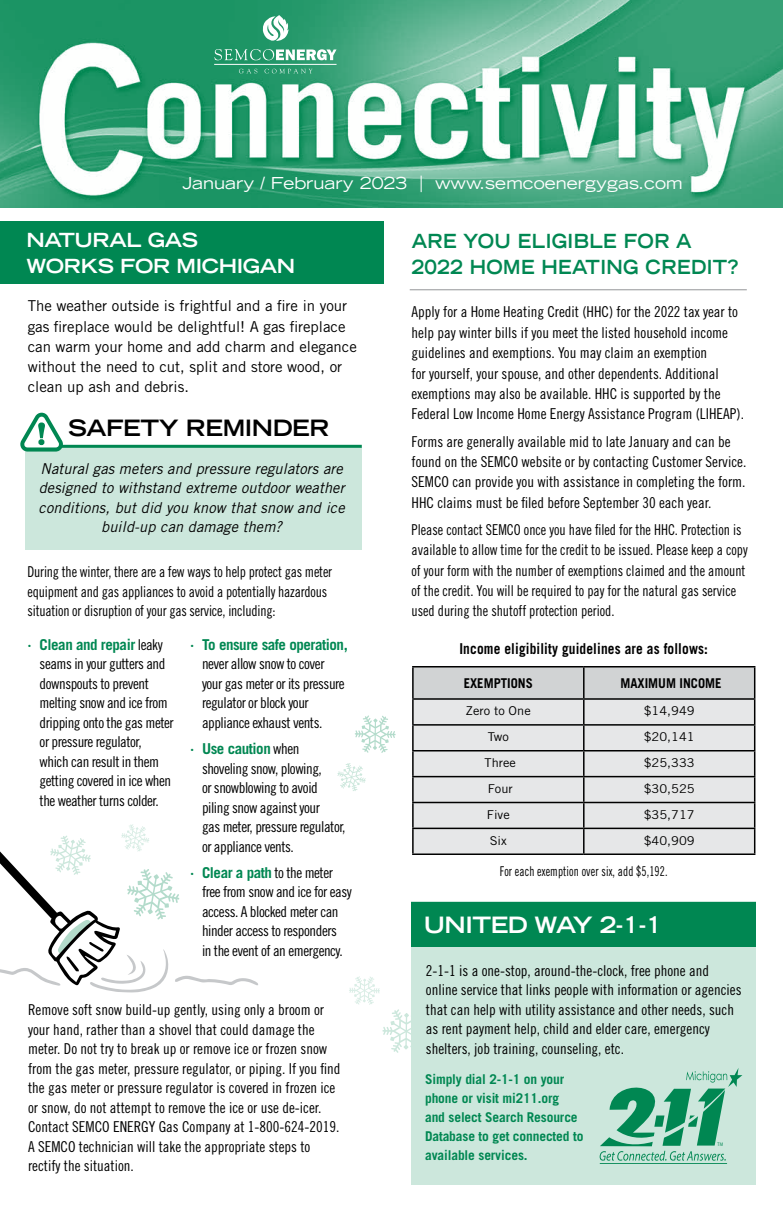
<style>
.page{position:relative;width:783px;height:1215px;background:#fff}
.page>*{position:absolute;margin:0;border:0;box-sizing:border-box;transform-origin:0 0}
.t1{font:700 expanded 22.5px "Trade Gothic LH";letter-spacing:-.02em;color:#000}
.t2{font:700 expanded 22.5px "Trade Gothic LH";letter-spacing:-.02em;color:#fff}
.t3{font:700 expanded 19.5px/25.5px "Trade Gothic LH";letter-spacing:.02em;color:#008752;scale:.89 1}
.t4{font:700 expanded 19.5px/25.5px "Trade Gothic LH";letter-spacing:-.02em;color:#fff}
.t5{font:expanded 16.5px "Trade Gothic LH";color:#fff}
.t6{font:15px/19.5px "Trade Gothic Cond Eighteen";color:#000}
.t7{font:15px/19.5px "Trade Gothic Cond Eighteen";letter-spacing:-.03em;color:#000}
.t8{font:15px/20.4px "Trade Gothic Cond Eighteen";color:#000;scale:.93 1}
.t9{font:15px/20.2px "Trade Gothic";color:#000}
.t10{font:italic 15px/19.5px "Trade Gothic";letter-spacing:.01em;color:#000;text-align:center}
.t11{font:700 15px "Trade Gothic";letter-spacing:-.03em;color:#008752}
.t12{font:700 15px "Trade Gothic";letter-spacing:.01em;color:#000;scale:.9 1}
.t13{font:700 13.5px/18.9px "Trade Gothic";letter-spacing:-.01em;color:#008752}
.t14{font:13.5px "Trade Gothic Cond Eighteen";letter-spacing:.01em;color:#000;scale:.85 1}
.t15{font:700 13.5px "Trade Gothic";color:#000;scale:.95 1}
.t16{font:12.15px "Trade Gothic";color:#000;scale:1.06 1}
.t17{font:5.1px "Myriad Pro";color:#008752;scale:.82 1}
.s1{font-family:"Trade Gothic Cond Eighteen";font-weight:400;color:#000}
</style>
<div class="page">
<div style="left:25px;top:448px;width:337px;height:102px;background:#cce7dc"></div>
<img style="left:0;top:0;width:783px;height:208px">
<svg style="left:262px;top:15px;width:27px;height:27px"></svg>
<svg style="left:214px;top:49px;width:123px;height:11px"></svg>
<hr style="left:214px;top:64px;width:123px;height:1px;background:#fff">
<svg style="left:239px;top:69px;width:18px;height:4px"></svg>
<svg style="left:265px;top:69px;width:47px;height:4px"></svg>
<svg style="left:337px;top:763px;width:29px;height:28px"></svg>
<svg style="left:0;top:824px;width:258px;height:169px"></svg>
<svg style="left:355px;top:715px;width:41px;height:38px"></svg>
<svg style="left:349px;top:976px;width:63px;height:77px"></svg>
<svg style="left:20px;top:413px;width:43px;height:39px"></svg>
<div style="left:412px;top:902px;width:344px;height:283px;background:#cce7dc"></div>
<div style="left:412px;top:902px;width:344px;height:44px;background:#008752"></div>
<svg style="left:600px;top:1068px;width:142px;height:93px"></svg>
<hr style="left:600px;top:1163px;width:127px;height:1px;background:#008752">
<div style="left:0;top:222px;width:384px;height:62px;background:#008752"></div>
<hr style="left:412px;top:666px;width:172px;height:2px;background:#000">
<hr style="left:412px;top:668px;width:2px;height:30px;background:#000">
<hr style="left:584px;top:666px;width:171px;height:2px;background:#000">
<hr style="left:412px;top:698px;width:172px;height:2px;background:#000">
<hr style="left:412px;top:700px;width:2px;height:24px;background:#000">
<hr style="left:412px;top:724px;width:172px;height:2px;background:#000">
<hr style="left:412px;top:726px;width:2px;height:24px;background:#000">
<hr style="left:412px;top:750px;width:172px;height:2px;background:#000">
<hr style="left:412px;top:752px;width:2px;height:24px;background:#000">
<hr style="left:412px;top:776px;width:172px;height:1px;background:#000">
<hr style="left:412px;top:777px;width:2px;height:25px;background:#000">
<hr style="left:412px;top:802px;width:172px;height:1px;background:#000">
<hr style="left:412px;top:803px;width:2px;height:25px;background:#000">
<hr style="left:412px;top:828px;width:172px;height:1px;background:#000">
<hr style="left:412px;top:829px;width:2px;height:25px;background:#000">
<svg style="left:413px;top:667px;width:342px;height:187px;background:#d3d5d5"></svg>
<hr style="left:412px;top:854px;width:172px;height:1px;background:#000">
<hr style="left:584px;top:854px;width:171px;height:1px;background:#000">
<hr style="left:410px;top:289px;width:337px;height:1px;background:#939598">
<hr style="left:60px;top:445px;width:302px;height:3px;background:#008752">
<p class="t5" style="left:182px;top:172px;width:502px">January / February 2023 | www.semcoenergygas.com</p>
<h2 class="t4" style="left:26px;top:227px;width:270px">NATURAL GAS<br>WORKS FOR MICHIGAN</h2>
<p class="t9" style="left:28px;top:296px;width:331px">The weather outside is frightful and a fire in your gas fireplace would be delightful! A gas fireplace can warm your home and add charm and elegance without the need to cut, split and store wood, or clean up ash and debris.</p>
<h1 class="t1" style="left:68px;top:413px;width:263px">SAFETY REMINDER</h1>
<p class="t10" style="left:39px;top:458px;width:308px">Natural gas meters and pressure regulators are designed to withstand extreme outdoor weather conditions, but did you know that snow and ice build-up can damage them?</p>
<p class="t8" style="left:27px;top:562px;width:329px;line-height:19.5px">During the winter, there are a few ways to help protect gas meter equipment and gas appliances to avoid a potentially hazardous situation or disruption of your gas service, including:</p>
<p class="t11" style="left:28px;top:635px;width:137px">· Clean and repair <span class="s1">leaky</span></p>
<p class="t7" style="left:40px;top:654px;width:136px">seams in your gutters and downspouts to prevent melting snow and ice from dripping onto the gas meter or pressure regulator, which can result in them getting covered in ice when the weather turns colder.</p>
<p class="t11" style="left:190px;top:635px;width:159px">· To ensure safe operation,</p>
<p class="t7" style="left:202px;top:654px;width:144px">never allow snow to cover your gas meter or its pressure regulator or block your appliance exhaust vents.</p>
<p class="t11" style="left:190px;top:740px;width:111px">· Use caution <span class="s1">when</span></p>
<p class="t7" style="left:202px;top:758px;width:145px">shoveling snow, plowing,<br>or snowblowing to avoid piling snow against your<br>gas meter, pressure regulator, or appliance vents.</p>
<p class="t11" style="left:190px;top:863px;width:144px">· Clear a path <span class="s1">to the meter</span></p>
<p class="t7" style="left:202px;top:882px;width:151px">free from snow and ice for easy access. A blocked meter can hinder access to responders<br>in the event of an emergency.</p>
<p class="t6" style="left:28px;top:1000px;width:314px">Remove soft snow build-up gently, using only a broom or your hand, rather than a shovel that could damage the meter. Do not try to break up or remove ice or frozen snow from the gas meter, pressure regulator, or piping. If you find the gas meter or pressure regulator is covered in frozen ice or snow, do not attempt to remove the ice or use de-icer.<br>Contact SEMCO ENERGY Gas Company at 1-800-624-2019.<br>A SEMCO technician will take the appropriate steps to rectify the situation.</p>
<h2 class="t3" style="left:412px;top:228px;width:368px">ARE YOU ELIGIBLE FOR A<br>2022 HOME HEATING CREDIT?</h2>
<p class="t6" style="left:412px;top:302px;width:334px;line-height:20.4px">Apply for a Home Heating Credit (HHC) for the 2022 tax year to help pay winter bills if you meet the listed household income guidelines and exemptions. You may claim an exemption<br>for yourself, your spouse, and other dependents. Additional exemptions may also be available. HHC is supported by the Federal Low Income Home Energy Assistance Program (LIHEAP).</p>
<p class="t6" style="left:412px;top:431px;width:336px;line-height:20.4px">Forms are generally available mid to late January and can be found on the SEMCO website or by contacting Customer Service.<br>SEMCO can provide you with assistance in completing the form.<br>HHC claims must be filed before September 30 each year.</p>
<p class="t8" style="left:412px;top:519px;width:363px">Please contact SEMCO once you have filed for the HHC. Protection is available to allow time for the credit to be issued. Please keep a copy of your form with the number of exemptions claimed and the amount of the credit. You will be required to pay for the natural gas service used during the shutoff protection period.</p>
<p class="t12" style="left:459px;top:639px;width:278px">Income eligibility guidelines are as follows:</p>
<p class="t15" style="left:464px;top:675px;width:74px">EXEMPTIONS</p>
<p class="t15" style="left:620px;top:675px;width:108px">MAXIMUM INCOME</p>
<p class="t16" style="left:466px;top:704px;width:63px">Zero to One</p>
<p class="t16" style="left:644px;top:704px;width:50px">$14,949</p>
<p class="t16" style="left:488px;top:730px;width:21px">Two</p>
<p class="t16" style="left:644px;top:730px;width:50px">$20,141</p>
<p class="t16" style="left:485px;top:756px;width:31px">Three</p>
<p class="t16" style="left:644px;top:756px;width:50px">$25,333</p>
<p class="t16" style="left:488px;top:781px;width:25px">Four</p>
<p class="t16" style="left:644px;top:781px;width:50px">$30,525</p>
<p class="t16" style="left:487px;top:807px;width:23px">Five</p>
<p class="t16" style="left:644px;top:807px;width:50px">$35,717</p>
<p class="t16" style="left:490px;top:833px;width:18px">Six</p>
<p class="t16" style="left:644px;top:833px;width:50px">$40,909</p>
<p class="t14" style="left:500px;top:863px;width:199px">For each exemption over six, add $5,192.</p>
<h1 class="t2" style="left:424px;top:910px;width:240px">UNITED WAY 2-1-1</h1>
<p class="t6" style="left:426px;top:960px;width:317px">2-1-1 is a one-stop, around-the-clock, free phone and online service that links people with information or agencies that can help with utility assistance and other needs, such as rent payment help, child and elder care, emergency shelters, job training, counseling, etc.</p>
<p class="t13" style="left:425px;top:1070px;width:160px">Simply dial 2-1-1 on your phone or visit mi211.org<br>and select Search Resource<br>Database to get connected to available services.</p>
<p class="t17" style="left:718px;top:1141px;width:8px">TM</p>
</div>
